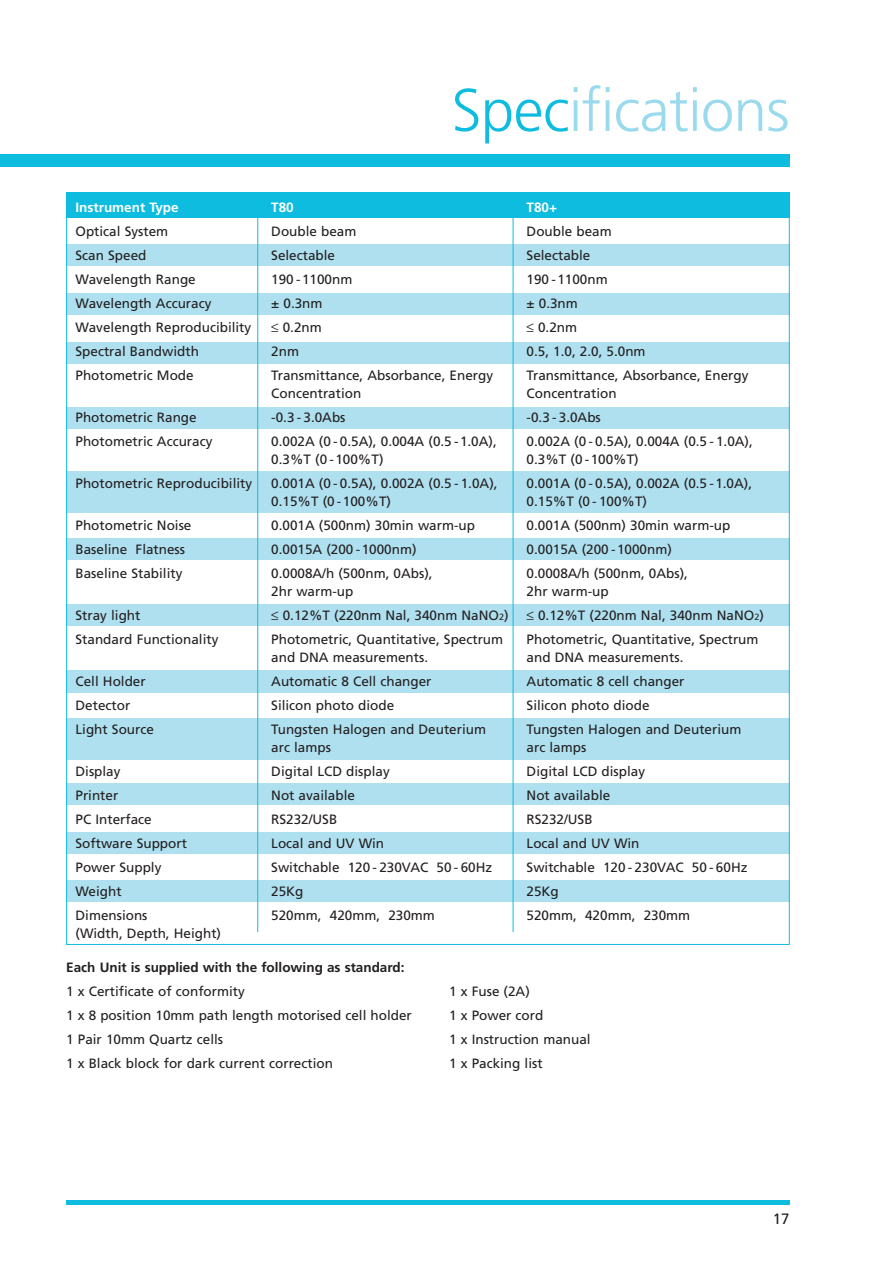
<style>
.page{position:relative;width:895px;height:1263px;background:#fff}
.page>*{position:absolute;margin:0;border:0;box-sizing:border-box;transform-origin:0 0}
.t1{font:300 60px "Frutiger";letter-spacing:-.01em;color:#9adaed}
.t2{font:15px "Frutiger";color:#231f20}
.t3{font:13.5px "Frutiger";color:#231f20}
.t4{font:700 13.5px "Frutiger";color:#231f20}
.t5{font:700 13.5px "Frutiger";color:#fff}
.s1{color:#0dbcde}
.s2{font-size:9px}
</style>
<div class="page">
<div style="left:66px;top:192px;width:723px;height:26px;background:#0dbcde"></div>
<div style="left:66px;top:244px;width:723px;height:22px;background:#afe0f0"></div>
<div style="left:66px;top:293px;width:723px;height:21px;background:#afe0f0"></div>
<div style="left:66px;top:342px;width:723px;height:22px;background:#afe0f0"></div>
<div style="left:66px;top:407px;width:723px;height:21px;background:#afe0f0"></div>
<div style="left:66px;top:471px;width:723px;height:42px;background:#afe0f0"></div>
<div style="left:66px;top:604px;width:723px;height:21px;background:#afe0f0"></div>
<div style="left:66px;top:719px;width:723px;height:41px;background:#afe0f0"></div>
<div style="left:66px;top:784px;width:723px;height:21px;background:#afe0f0"></div>
<div style="left:66px;top:832px;width:723px;height:21px;background:#afe0f0"></div>
<div style="left:66px;top:881px;width:723px;height:21px;background:#afe0f0"></div>
<div style="left:66px;top:539px;width:723px;height:21px;background:#afe0f0"></div>
<div style="left:66px;top:670px;width:723px;height:23px;background:#afe0f0"></div>
<hr style="left:66px;top:1200px;width:723px;height:4px;background:#0dbcde">
<hr style="left:257px;top:192px;width:1px;height:740px;background:#0dbcde">
<hr style="left:512px;top:192px;width:1px;height:740px;background:#0dbcde">
<div style="left:0;top:154px;width:789px;height:13px;background:#0dbcde"></div>
<h1 class="t1" style="left:451px;top:86px;width:339px"><span class="s1">Spec</span>ifications</h1>
<p class="t5" style="left:75px;top:201px;width:105px">Instrument Type</p>
<p class="t5" style="left:271px;top:201px;width:24px">T80</p>
<p class="t5" style="left:526px;top:201px;width:32px">T80+</p>
<p class="t3" style="left:75px;top:225px;width:94px">Optical System</p>
<p class="t3" style="left:271px;top:225px;width:87px">Double beam</p>
<p class="t3" style="left:526px;top:225px;width:87px">Double beam</p>
<p class="t3" style="left:75px;top:249px;width:72px">Scan Speed</p>
<p class="t3" style="left:271px;top:249px;width:65px">Selectable</p>
<p class="t3" style="left:526px;top:249px;width:65px">Selectable</p>
<p class="t3" style="left:75px;top:273px;width:122px">Wavelength Range</p>
<p class="t3" style="left:271px;top:273px;width:83px">190-1100nm</p>
<p class="t3" style="left:526px;top:273px;width:83px">190-1100nm</p>
<p class="t3" style="left:75px;top:297px;width:137px">Wavelength Accuracy</p>
<p class="t3" style="left:271px;top:297px;width:53px">± 0.3nm</p>
<p class="t3" style="left:526px;top:297px;width:53px">± 0.3nm</p>
<p class="t3" style="left:75px;top:321px;width:177px">Wavelength Reproducibility</p>
<p class="t3" style="left:271px;top:321px;width:52px">≤ 0.2nm</p>
<p class="t3" style="left:526px;top:321px;width:52px">≤ 0.2nm</p>
<p class="t3" style="left:75px;top:345px;width:125px">Spectral Bandwidth</p>
<p class="t3" style="left:271px;top:345px;width:29px">2nm</p>
<p class="t3" style="left:526px;top:345px;width:120px">0.5, 1.0, 2.0, 5.0nm</p>
<p class="t3" style="left:75px;top:369px;width:120px">Photometric Mode</p>
<p class="t3" style="left:271px;top:369px;width:223px">Transmittance, Absorbance, Energy</p>
<p class="t3" style="left:526px;top:369px;width:223px">Transmittance, Absorbance, Energy</p>
<p class="t3" style="left:271px;top:387px;width:91px">Concentration</p>
<p class="t3" style="left:526px;top:387px;width:91px">Concentration</p>
<p class="t3" style="left:75px;top:411px;width:123px">Photometric Range</p>
<p class="t3" style="left:271px;top:411px;width:76px">-0.3 - 3.0Abs</p>
<p class="t3" style="left:526px;top:411px;width:76px">-0.3 - 3.0Abs</p>
<p class="t3" style="left:75px;top:435px;width:138px">Photometric Accuracy</p>
<p class="t3" style="left:271px;top:435px;width:227px">0.002A (0 - 0.5A), 0.004A (0.5 -1.0A),</p>
<p class="t3" style="left:526px;top:435px;width:228px">0.002A (0 - 0.5A), 0.004A (0.5 - 1.0A),</p>
<p class="t3" style="left:271px;top:453px;width:114px">0.3%T (0 -100%T)</p>
<p class="t3" style="left:526px;top:453px;width:114px">0.3%T (0 -100%T)</p>
<p class="t3" style="left:75px;top:477px;width:178px">Photometric Reproducibility</p>
<p class="t3" style="left:271px;top:477px;width:228px">0.001A (0 - 0.5A), 0.002A (0.5 - 1.0A),</p>
<p class="t3" style="left:526px;top:477px;width:227px">0.001A (0 - 0.5A), 0.002A (0.5 -1.0A),</p>
<p class="t3" style="left:271px;top:495px;width:121px">0.15%T (0 -100%T)</p>
<p class="t3" style="left:526px;top:495px;width:122px">0.15%T (0 - 100%T)</p>
<p class="t3" style="left:75px;top:519px;width:117px">Photometric Noise</p>
<p class="t3" style="left:271px;top:519px;width:205px">0.001A (500nm) 30min warm-up</p>
<p class="t3" style="left:526px;top:519px;width:205px">0.001A (500nm) 30min warm-up</p>
<p class="t3" style="left:75px;top:543px;width:111px">Baseline Flatness</p>
<p class="t3" style="left:271px;top:543px;width:147px">0.0015A (200 -1000nm)</p>
<p class="t3" style="left:526px;top:543px;width:147px">0.0015A (200 -1000nm)</p>
<p class="t3" style="left:75px;top:567px;width:108px">Baseline Stability</p>
<p class="t3" style="left:271px;top:567px;width:163px">0.0008A/h (500nm, 0Abs),</p>
<p class="t3" style="left:526px;top:567px;width:163px">0.0008A/h (500nm, 0Abs),</p>
<p class="t3" style="left:271px;top:585px;width:84px">2hr warm-up</p>
<p class="t3" style="left:526px;top:585px;width:84px">2hr warm-up</p>
<p class="t3" style="left:75px;top:609px;width:66px">Stray light</p>
<p class="t3" style="left:271px;top:609px;width:239px">≤ 0.12%T (220nm Nal, 340nm NaNO<span class="s2">2</span>)</p>
<p class="t3" style="left:526px;top:609px;width:239px">≤ 0.12%T (220nm Nal, 340nm NaNO<span class="s2">2</span>)</p>
<p class="t3" style="left:75px;top:633px;width:144px">Standard Functionality</p>
<p class="t3" style="left:271px;top:633px;width:233px">Photometric, Quantitative, Spectrum</p>
<p class="t3" style="left:526px;top:633px;width:233px">Photometric, Quantitative, Spectrum</p>
<p class="t3" style="left:271px;top:651px;width:158px">and DNA measurements.</p>
<p class="t3" style="left:526px;top:651px;width:158px">and DNA measurements.</p>
<p class="t3" style="left:75px;top:675px;width:72px">Cell Holder</p>
<p class="t3" style="left:271px;top:675px;width:162px">Automatic 8 Cell changer</p>
<p class="t3" style="left:526px;top:675px;width:159px">Automatic 8 cell changer</p>
<p class="t3" style="left:75px;top:699px;width:56px">Detector</p>
<p class="t3" style="left:271px;top:699px;width:124px">Silicon photo diode</p>
<p class="t3" style="left:526px;top:699px;width:124px">Silicon photo diode</p>
<p class="t3" style="left:75px;top:723px;width:80px">Light Source</p>
<p class="t3" style="left:271px;top:723px;width:216px">Tungsten Halogen and Deuterium</p>
<p class="t3" style="left:526px;top:723px;width:216px">Tungsten Halogen and Deuterium</p>
<p class="t3" style="left:271px;top:741px;width:61px">arc lamps</p>
<p class="t3" style="left:526px;top:741px;width:61px">arc lamps</p>
<p class="t3" style="left:75px;top:765px;width:46px">Display</p>
<p class="t3" style="left:271px;top:765px;width:120px">Digital LCD display</p>
<p class="t3" style="left:526px;top:765px;width:120px">Digital LCD display</p>
<p class="t3" style="left:75px;top:789px;width:44px">Printer</p>
<p class="t3" style="left:271px;top:789px;width:85px">Not available</p>
<p class="t3" style="left:526px;top:789px;width:85px">Not available</p>
<p class="t3" style="left:75px;top:813px;width:78px">PC Interface</p>
<p class="t3" style="left:271px;top:813px;width:68px">RS232/USB</p>
<p class="t3" style="left:526px;top:813px;width:68px">RS232/USB</p>
<p class="t3" style="left:75px;top:837px;width:113px">Software Support</p>
<p class="t3" style="left:271px;top:837px;width:114px">Local and UV Win</p>
<p class="t3" style="left:526px;top:837px;width:114px">Local and UV Win</p>
<p class="t3" style="left:75px;top:861px;width:87px">Power Supply</p>
<p class="t3" style="left:271px;top:861px;width:222px">Switchable 120 - 230VAC 50 - 60Hz</p>
<p class="t3" style="left:526px;top:861px;width:222px">Switchable 120 - 230VAC 50 - 60Hz</p>
<p class="t3" style="left:75px;top:885px;width:48px">Weight</p>
<p class="t3" style="left:271px;top:885px;width:34px">25Kg</p>
<p class="t3" style="left:526px;top:885px;width:34px">25Kg</p>
<p class="t3" style="left:75px;top:909px;width:73px">Dimensions</p>
<p class="t3" style="left:271px;top:909px;width:165px">520mm, 420mm, 230mm</p>
<p class="t3" style="left:526px;top:909px;width:165px">520mm, 420mm, 230mm</p>
<p class="t3" style="left:75px;top:927px;width:147px">(Width, Depth, Height)</p>
<p class="t4" style="left:66px;top:962px;width:339px">Each Unit is supplied with the following as standard:</p>
<p class="t3" style="left:66px;top:986px;width:180px">1 x Certificate of conformity</p>
<p class="t3" style="left:449px;top:986px;width:82px">1 x Fuse (2A)</p>
<p class="t3" style="left:66px;top:1010px;width:347px">1 x 8 position 10mm path length motorised cell holder</p>
<p class="t3" style="left:449px;top:1010px;width:96px">1 x Power cord</p>
<p class="t3" style="left:66px;top:1034px;width:158px">1 Pair 10mm Quartz cells</p>
<p class="t3" style="left:449px;top:1034px;width:143px">1 x Instruction manual</p>
<p class="t3" style="left:66px;top:1058px;width:268px">1 x Black block for dark current correction</p>
<p class="t3" style="left:449px;top:1058px;width:95px">1 x Packing list</p>
<p class="t2" style="left:772px;top:1213px;width:18px">17</p>
</div>
